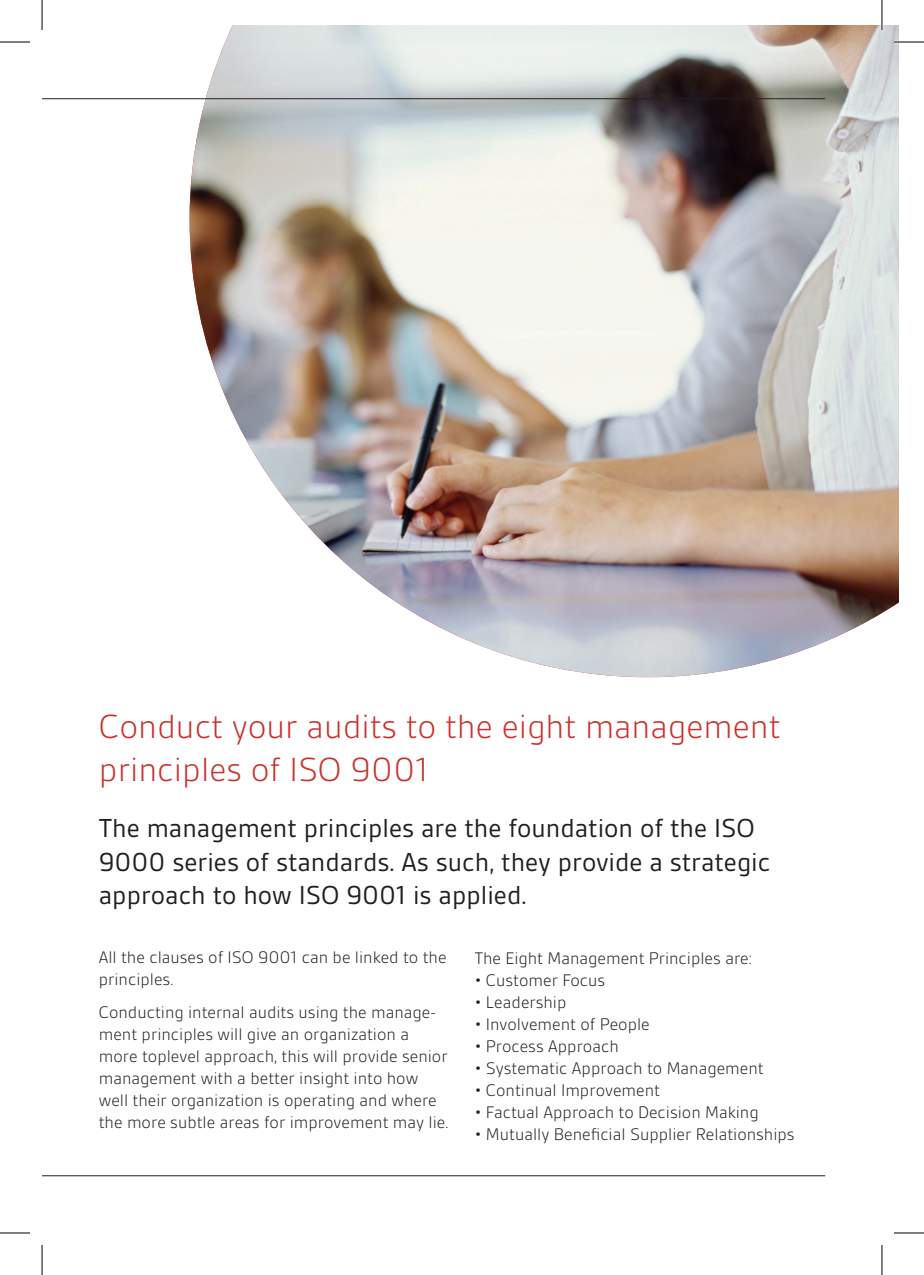
<style>
.page{position:relative;width:924px;height:1275px;background:#fff}
.page>*{position:absolute;margin:0;border:0;box-sizing:border-box;transform-origin:0 0}
.t1{font:300 36px/43.2px "BSI Gesta";color:#c9312b}
.t2{font:28px/33.6px "BSI Gesta";color:#231f20}
.t3{font:300 18px/22px "BSI Gesta";color:#231f20}
</style>
<div class="page">
<hr style="left:42px;top:1175px;width:782px;height:1px;background:#231f20">
<img style="left:189px;top:25px;width:709px;height:652px">
<hr style="left:42px;top:98px;width:782px;height:1px;background:#231f20">
<hr style="left:893px;top:41px;width:30px;height:2px;background:#fff">
<hr style="left:880px;top:0;width:2px;height:30px;background:#fff">
<hr style="left:0;top:42px;width:30px;height:1px;background:#000">
<hr style="left:893px;top:42px;width:30px;height:1px;background:#000">
<hr style="left:0;top:1232px;width:30px;height:1px;background:#000">
<hr style="left:893px;top:1232px;width:30px;height:1px;background:#000">
<hr style="left:42px;top:0;width:1px;height:30px;background:#000">
<hr style="left:42px;top:1245px;width:1px;height:30px;background:#000">
<hr style="left:881px;top:0;width:1px;height:30px;background:#000">
<hr style="left:881px;top:1245px;width:1px;height:30px;background:#000">
<h1 class="t1" style="left:99px;top:705px;width:682px">Conduct your audits to the eight management principles of ISO 9001</h1>
<h2 class="t2" style="left:99px;top:811px;width:672px">The management principles are the foundation of the ISO<br>9000 series of standards. As such, they provide a strategic approach to how ISO 9001 is applied.</h2>
<p class="t3" style="left:99px;top:946px;width:349px">All the clauses of ISO 9001 can be linked to the principles.</p>
<p class="t3" style="left:99px;top:1001px;width:351px">Conducting internal audits using the manage&shy;ment principles will give an organization a more toplevel approach, this will provide senior management with a better insight into how well their organization is operating and where the more subtle areas for improvement may lie.</p>
<p class="t3" style="left:474px;top:947px;width:278px">The Eight Management Principles are:</p>
<p class="t3" style="left:474px;top:969px;width:132px">• Customer Focus</p>
<p class="t3" style="left:474px;top:991px;width:93px">• Leadership</p>
<p class="t3" style="left:474px;top:1013px;width:176px">• Involvement of People</p>
<p class="t3" style="left:474px;top:1035px;width:145px">• Process Approach</p>
<p class="t3" style="left:474px;top:1057px;width:290px">• Systematic Approach to Management</p>
<p class="t3" style="left:474px;top:1079px;width:187px">• Continual Improvement</p>
<p class="t3" style="left:474px;top:1101px;width:285px">• Factual Approach to Decision Making</p>
<p class="t3" style="left:474px;top:1123px;width:321px">• Mutually Beneficial Supplier Relationships</p>
</div>
